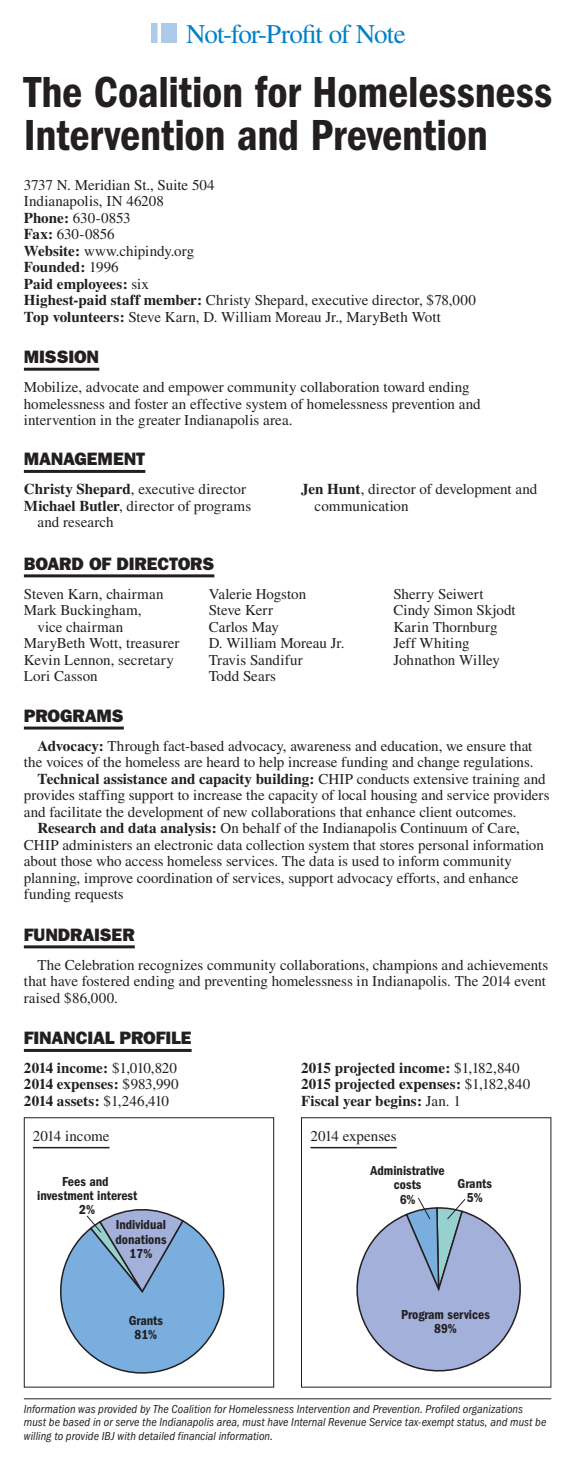
<style>
.page{position:relative;width:574px;height:1466px;background:#fff}
.page>*{position:absolute;margin:0;border:0;box-sizing:border-box;transform-origin:0 0}
.t1{font:600 condensed 45px/43.5px "Franklin Gothic";letter-spacing:-.005em;color:#231f20}
.t2{font:27px "Times";letter-spacing:-.03em;color:#0080c7}
.t3{font:800 18px "Franklin Gothic";letter-spacing:-.005em;color:#231f20}
.t4{font:15px/16.5px "Times";color:#231f20}
.t5{font:700 15px/16.5px "Times";letter-spacing:.005em;color:#231f20;text-align:justify}
.t6{font:600 condensed 13.5px/14.2px "Franklin Gothic";color:#231f20;text-align:center}
.t7{font:italic condensed 12px/13.5px "Franklin Gothic";letter-spacing:.005em;color:#231f20}
.s1{font-weight:700}
.s2{font-weight:400}
</style>
<div class="page">
<div style="left:151px;top:24px;width:26px;height:19px;background:#accbea"></div>
<svg style="left:157px;top:23px;width:4px;height:20px"></svg>
<hr style="left:24px;top:368px;width:75px;height:3px;background:#231f20">
<hr style="left:24px;top:470px;width:121px;height:3px;background:#231f20">
<hr style="left:24px;top:574px;width:190px;height:3px;background:#231f20">
<hr style="left:24px;top:726px;width:100px;height:3px;background:#231f20">
<hr style="left:24px;top:945px;width:111px;height:3px;background:#231f20">
<hr style="left:24px;top:1048px;width:167px;height:3px;background:#231f20">
<hr style="left:24px;top:1398px;width:526px;height:1px;background:#231f20">
<hr style="left:33px;top:1146px;width:76px;height:2px;background:#231f20">
<hr style="left:310px;top:1146px;width:86px;height:2px;background:#231f20">
<svg style="left:60px;top:1209px;width:165px;height:164px"></svg>
<div style="left:24px;top:1117px;width:250px;height:270px;border:1px solid #231f20"></div>
<svg style="left:356px;top:1198px;width:164px;height:174px"></svg>
<div style="left:301px;top:1117px;width:249px;height:270px;border:1px solid #231f20"></div>
<h2 class="t2" style="left:186px;top:19px;width:221px">Not-for-Profit of Note</h2>
<h1 class="t1" style="left:24px;top:70px;width:529px">The Coalition for Homelessness<br>Intervention and Prevention</h1>
<p class="t4" style="left:24px;top:176px;width:453px">3737 N. Meridian St., Suite 504<br>Indianapolis, IN 46208<br><span class="s1">Phone:</span> 630-0853<br><span class="s1">Fax:</span> 630-0856<br><span class="s1">Website:</span> www.chipindy.org<br><span class="s1">Founded:</span> 1996<br><span class="s1">Paid employees:</span> six<br><span class="s1">Highest-paid staff member:</span> Christy Shepard, executive director, $78,000<br><span class="s1">Top volunteers:</span> Steve Karn, D. William Moreau Jr., MaryBeth Wott</p>
<p class="t3" style="left:24px;top:346px;width:77px">MISSION</p>
<p class="t4" style="left:24px;top:379px;width:458px">Mobilize, advocate and empower community collaboration toward ending homelessness and foster an effective system of homelessness prevention and intervention in the greater Indianapolis area.</p>
<p class="t3" style="left:24px;top:448px;width:123px">MANAGEMENT</p>
<p class="t4" style="left:24px;top:481px;width:223px"><span class="s1">Christy Shepard</span>, executive director</p>
<p class="t4" style="left:24px;top:497px;width:229px"><span class="s1">Michael Butler</span>, director of programs</p>
<p class="t4" style="left:37px;top:514px;width:78px">and research</p>
<p class="t3" style="left:24px;top:553px;width:192px">BOARD OF DIRECTORS</p>
<p class="t4" style="left:314px;top:481px;width:224px;text-indent:-14px"><span class="s1">Jen Hunt</span>, director of development and communication</p>
<p class="t4" style="left:24px;top:585px;width:141px">Steven Karn, chairman</p>
<p class="t4" style="left:24px;top:602px;width:119px">Mark Buckingham,</p>
<p class="t4" style="left:37px;top:618px;width:87px">vice chairman</p>
<p class="t4" style="left:24px;top:635px;width:157px">MaryBeth Wott, treasurer</p>
<p class="t4" style="left:24px;top:651px;width:151px">Kevin Lennon, secretary</p>
<p class="t4" style="left:24px;top:668px;width:75px">Lori Casson</p>
<p class="t3" style="left:24px;top:705px;width:101px">PROGRAMS</p>
<p class="t4" style="left:208px;top:585px;width:137px">Valerie Hogston<br>Steve Kerr<br>Carlos May<br>D. William Moreau Jr.<br>Travis Sandifur<br>Todd Sears</p>
<p class="t4" style="left:393px;top:585px;width:123px">Sherry Seiwert<br>Cindy Simon Skjodt<br>Karin Thornburg<br>Jeff Whiting<br>Johnathon Willey</p>
<p class="t4" style="left:37px;top:737px;width:496px"><span class="s1">Advocacy:</span> Through fact-based advocacy, awareness and education, we ensure that</p>
<p class="t4" style="left:24px;top:754px;width:510px">the voices of the homeless are heard to help increase funding and change regulations.</p>
<p class="t5" style="left:37px;top:770px;width:509px">Technical assistance and capacity building: <span class="s2">CHIP conducts extensive training and</span></p>
<p class="t4" style="left:24px;top:787px;width:526px">provides staffing support to increase the capacity of local housing and service providers</p>
<p class="t4" style="left:24px;top:803px;width:493px">and facilitate the development of new collaborations that enhance client outcomes.</p>
<p class="t4" style="left:37px;top:820px;width:483px"><span class="s1">Research and data analysis:</span> On behalf of the Indianapolis Continuum of Care,</p>
<p class="t4" style="left:24px;top:836px;width:521px">CHIP administers an electronic data collection system that stores personal information</p>
<p class="t4" style="left:24px;top:853px;width:489px">about those who access homeless services. The data is used to inform community</p>
<p class="t4" style="left:24px;top:869px;width:495px">planning, improve coordination of services, support advocacy efforts, and enhance</p>
<p class="t4" style="left:24px;top:886px;width:101px">funding requests</p>
<p class="t3" style="left:24px;top:924px;width:112px">FUNDRAISER</p>
<p class="t4" style="left:24px;top:956px;width:525px;text-indent:14px">The Celebration recognizes community collaborations, champions and achievements that have fostered ending and preventing homelessness in Indianapolis. The 2014 event raised $86,000.</p>
<p class="t3" style="left:24px;top:1027px;width:169px">FINANCIAL PROFILE</p>
<p class="t5" style="left:24px;top:1059px;width:156px">2014 income: <span class="s2">$1,010,820<br></span>2014 expenses: <span class="s2">$983,990<br></span>2014 assets: <span class="s2">$1,246,410</span></p>
<p class="t5" style="left:301px;top:1059px;width:230px;text-align:left">2015 projected income: <span class="s2">$1,182,840<br></span>2015 projected expenses: <span class="s2">$1,182,840<br></span>Fiscal year begins: <span class="s2">Jan. 1</span></p>
<p class="t4" style="left:33px;top:1127px;width:78px">2014 income</p>
<p class="t4" style="left:310px;top:1127px;width:88px">2014 expenses</p>
<p class="t6" style="left:37px;top:1174px;width:102px">Fees and investment interest<br>2%</p>
<p class="t6" style="left:32px;top:1181px;width:48px">Fees and</p>
<p class="t6" style="left:115px;top:1217px;width:53px">Individual donations<br>17%</p>
<p class="t6" style="left:370px;top:1163px;width:75px">Administrative costs<br>6%</p>
<p class="t6" style="left:424px;top:1169px;width:29px">costs</p>
<p class="t6" style="left:457px;top:1176px;width:36px">Grants<br>5%</p>
<p class="t6" style="left:400px;top:1307px;width:90px">Program services<br>89%</p>
<p class="t6" style="left:129px;top:1313px;width:36px">Grants<br>81%</p>
<p class="t6" style="left:464px;top:1313px;width:24px">89%</p>
<p class="t7" style="left:24px;top:1401px;width:523px">Information was provided by The Coalition for Homelessness Intervention and Prevention. Profiled organizations must be based in or serve the Indianapolis area, must have Internal Revenue Service tax-exempt status, and must be willing to provide IBJ with detailed financial information.</p>
</div>
